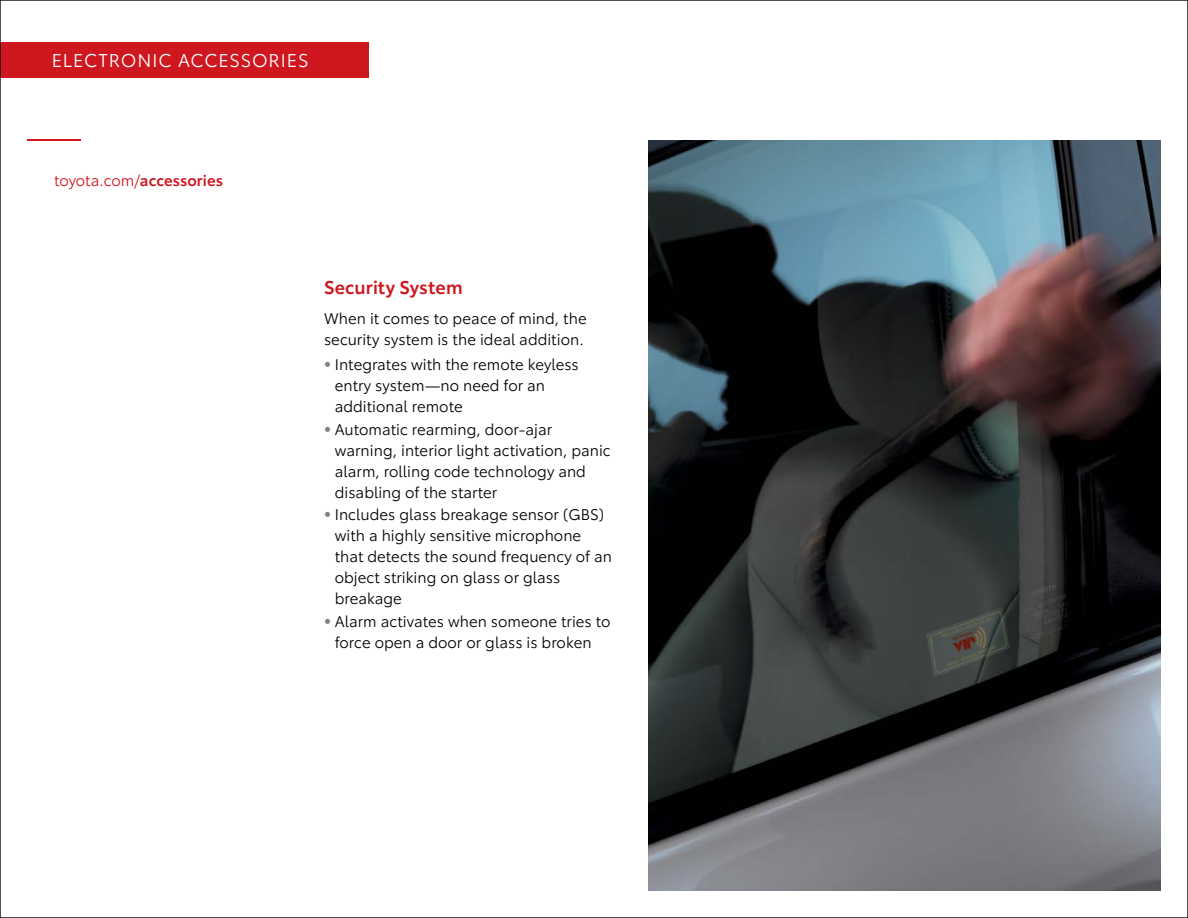
<style>
.page{position:relative;width:1188px;height:918px;background:#fff}
.page>*{position:absolute;margin:0;border:0;box-sizing:border-box;transform-origin:0 0}
.t1{font:18px "Toyota Type";letter-spacing:.05em;color:#fff}
.t2{font:600 18px "Toyota Type";letter-spacing:.01em;color:#ce171f}
.t3{font:15px/21px "Toyota Type";letter-spacing:.005em;color:#000}
.t4{font:15px "Toyota Type";letter-spacing:-.005em;color:#ce171f}
.s1{font-weight:600}
.s2{font-weight:700;font-size:18px;color:#808285}
</style>
<div class="page">
<img style="left:648px;top:140px;width:513px;height:751px">
<div style="left:0;top:42px;width:369px;height:36px;background:#ce171f"></div>
<hr style="left:27px;top:140px;width:54px;height:1px;background:#ce171f">
<p class="t1" style="left:52px;top:47px;width:258px">ELECTRONIC ACCESSORIES</p>
<p class="t4" style="left:54px;top:170px;width:170px">toyota.com/<span class="s1">accessories</span></p>
<p class="t2" style="left:324px;top:274px;width:140px">Security System</p>
<p class="t3" style="left:324px;top:307px;width:264px">When it comes to peace of mind, the security system is the ideal addition.</p>
<p class="t3" style="left:335px;top:354px;width:246px;text-indent:-11px"><span class="s2">•</span> Integrates with the remote keyless entry system—no need for an additional remote</p>
<p class="t3" style="left:335px;top:418px;width:277px;text-indent:-11px"><span class="s2">•</span> Automatic rearming, door-ajar warning, interior light activation, panic alarm, rolling code technology and disabling of the starter</p>
<p class="t3" style="left:335px;top:504px;width:279px;text-indent:-11px"><span class="s2">•</span> Includes glass breakage sensor (GBS) with a highly sensitive microphone that detects the sound frequency of an object striking on glass or glass breakage</p>
<p class="t3" style="left:324px;top:610px;width:288px;text-align:center"><span class="s2">•</span> Alarm activates when someone tries to force open a door or glass is broken</p>
</div>
